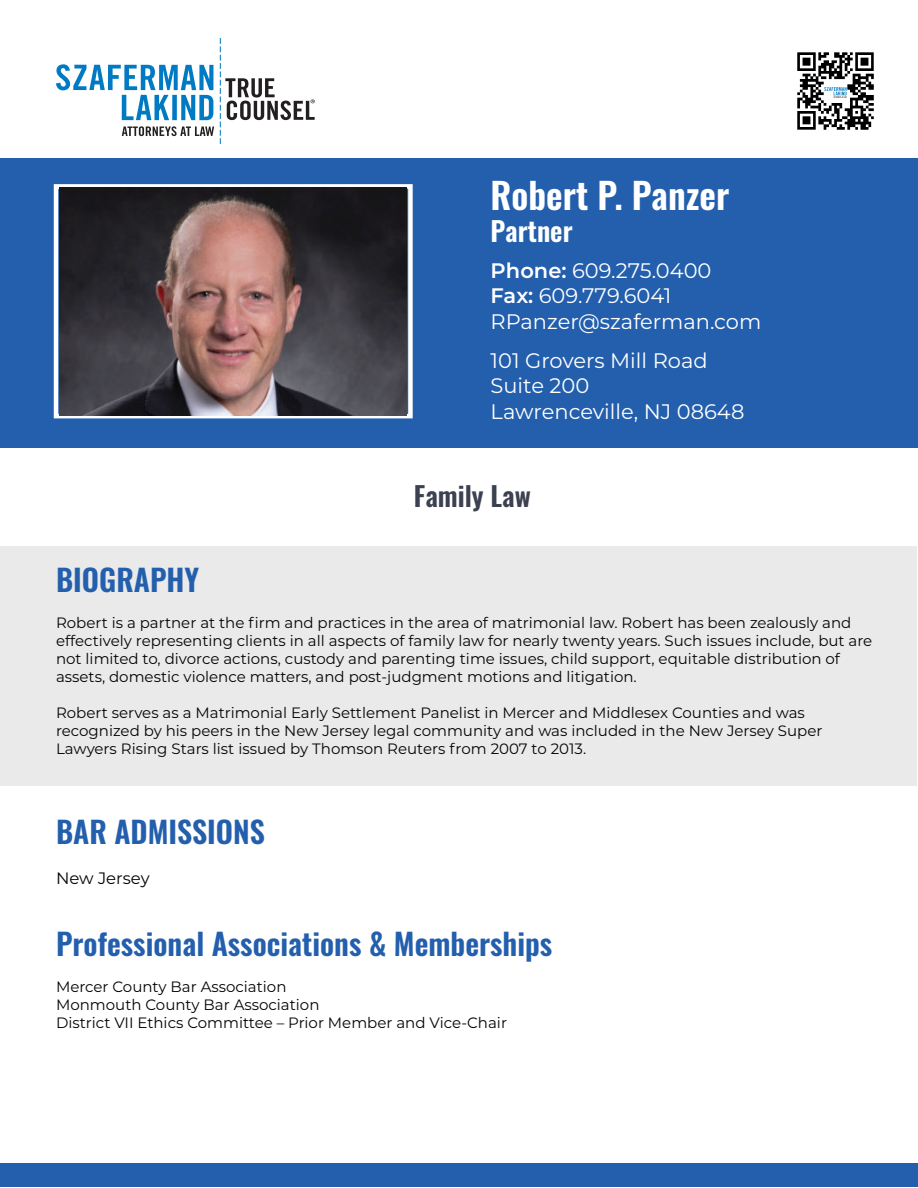
<style>
.page{position:relative;width:918px;height:1188px;background:#fff}
.page>*{position:absolute;margin:0;border:0;box-sizing:border-box;transform-origin:0 0}
.t1{font:600 36px "Oswald";color:#fff}
.t2{font:600 30px "Oswald";color:#235fad}
.t3{font:600 27px "Oswald";color:#3b4151}
.t4{font:600 27px "Oswald";color:#fff}
.t5{font:21px/25.2px "Montserrat";color:#fff}
.t6{font:16.5px "Montserrat";color:#040503}
.t7{font:15px/18px "Montserrat";color:#040503}
.s1{font-weight:600}
</style>
<div class="page">
<div style="left:1px;top:158px;width:917px;height:290px;background:#235fad"></div>
<div style="left:1px;top:546px;width:916px;height:239px;background:#eaeaea"></div>
<div style="left:0;top:1163px;width:918px;height:23px;background:#235fad"></div>
<svg style="left:56px;top:64px;width:157px;height:56px"></svg>
<svg style="left:220px;top:38px;width:95px;height:106px"></svg>
<svg style="left:122px;top:126px;width:92px;height:10px"></svg>
<div style="left:54px;top:184px;width:359px;height:234px;border:4px solid #fff"></div>
<img style="left:59px;top:188px;width:347px;height:228px">
<img style="left:797px;top:52px;width:77px;height:78px">
<h1 class="t1" style="left:491px;top:177px;width:240px">Robert P. Panzer</h1>
<h3 class="t4" style="left:491px;top:217px;width:84px">Partner</h3>
<h3 class="t5" style="left:491px;top:257px;width:272px"><span class="s1">Phone:</span> 609.275.0400<br><span class="s1">Fax:</span> 609.779.6041<br>RPanzer@szaferman.com</h3>
<h3 class="t5" style="left:491px;top:347px;width:255px">101 Grovers Mill Road<br>Suite 200<br>Lawrenceville, NJ 08648</h3>
<h3 class="t3" style="left:414px;top:482px;width:118px">Family Law</h3>
<h2 class="t2" style="left:56px;top:564px;width:145px">BIOGRAPHY</h2>
<p class="t7" style="left:56px;top:613px;width:818px">Robert is a partner at the firm and practices in the area of matrimonial law. Robert has been zealously and effectively representing clients in all aspects of family law for nearly twenty years. Such issues include, but are not limited to, divorce actions, custody and parenting time issues, child support, equitable distribution of assets, domestic violence matters, and post-judgment motions and litigation.</p>
<p class="t7" style="left:56px;top:703px;width:768px">Robert serves as a Matrimonial Early Settlement Panelist in Mercer and Middlesex Counties and was recognized by his peers in the New Jersey legal community and was included in the New Jersey Super<br>Lawyers Rising Stars list issued by Thomson Reuters from 2007 to 2013.</p>
<h2 class="t2" style="left:56px;top:816px;width:210px">BAR ADMISSIONS</h2>
<p class="t6" style="left:56px;top:866px;width:95px">New Jersey</p>
<h2 class="t2" style="left:56px;top:928px;width:498px">Professional Associations &amp; Memberships</h2>
<p class="t7" style="left:56px;top:977px;width:453px">Mercer County Bar Association<br>Monmouth County Bar Association<br>District VII Ethics Committee – Prior Member and Vice-Chair</p>
</div>
